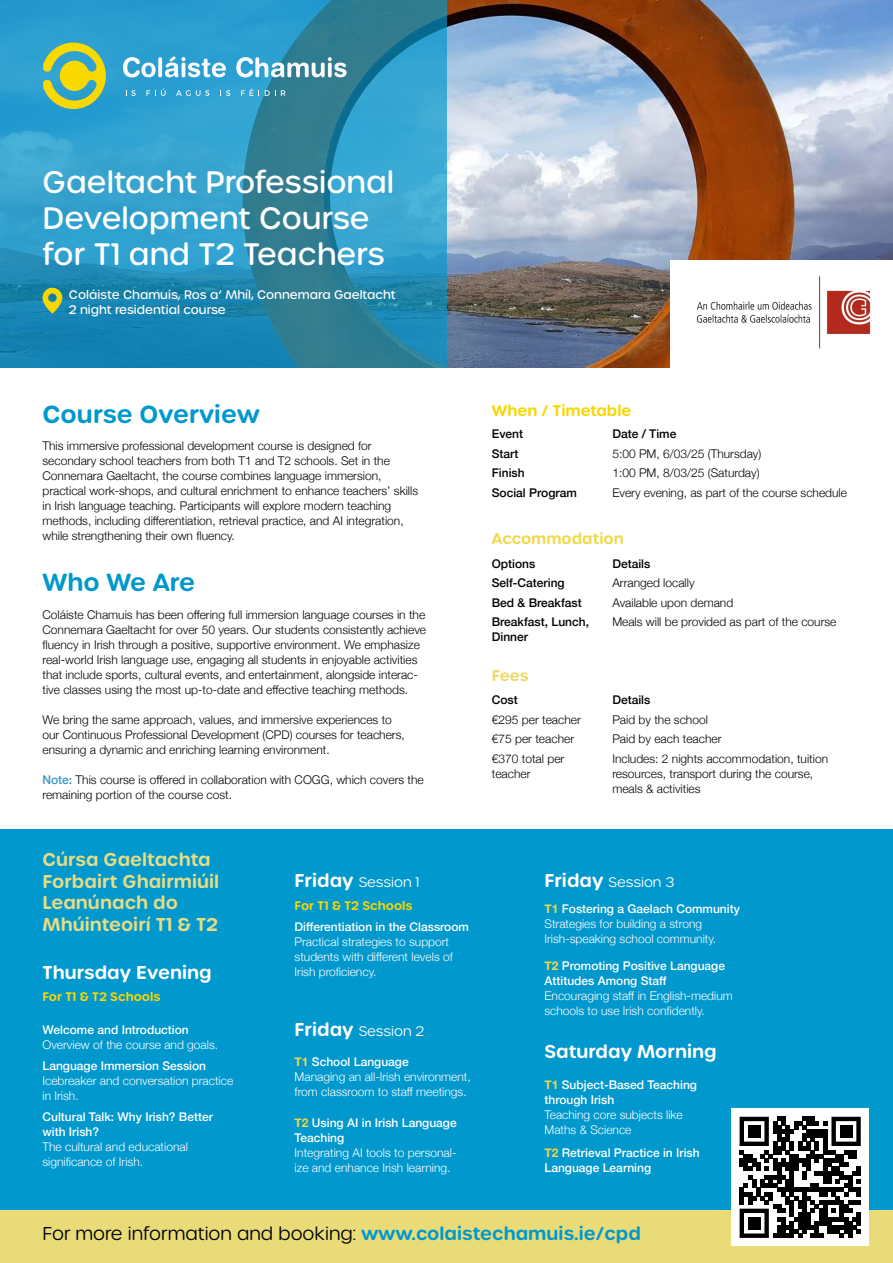
<style>
.page{position:relative;width:893px;height:1263px;background:#fff}
.page>*{position:absolute;margin:0;border:0;box-sizing:border-box;transform-origin:0 0}
.t1{font:500 30px/36px "Urbane Rounded";color:#fff}
.t2{font:600 24px "Urbane Rounded";color:#0098cd}
.t3{font:600 18px/21.6px "Urbane Rounded";color:#e6dc85}
.t4{font:300 18px "Urbane Rounded";color:#020203}
.t5{font:600 18px "Urbane Rounded";color:#fff}
.t6{font:600 15px "Urbane Rounded";color:#f7d702}
.t7{font:600 15px "Urbane Rounded";color:#f1d84a}
.t8{font:600 15px "Urbane Rounded";color:#edda65}
.t9{font:300 13.5px "Urbane Rounded";color:#fff}
.t10{font:300 12px/15px "Helvetica Neue";color:#020203}
.t11{font:300 12px/15px "Helvetica Neue";color:#fff}
.t12{font:500 12px/15px "Helvetica Neue";color:#fff}
.t13{font:500 12px/19.5px "Helvetica Neue";color:#020203}
.t14{font:500 12px/15px "Urbane Rounded";color:#fff}
.t15{font:600 12px "Urbane Rounded";color:#f7d702}
.s1{font-weight:500;color:#3c96c8}
.s2{font-weight:600;font-size:18px}
.s3{font-weight:700;color:#f1d84a}
.s4{font-weight:500}
.s5{font-weight:600;color:#0098cd}
</style>
<div class="page">
<div style="left:0;top:829px;width:893px;height:382px;background:#0098cd"></div>
<img style="left:446px;top:0;width:447px;height:368px">
<svg style="left:0;top:0;width:446px;height:368px;background:#2b92ba"></svg>
<svg style="left:123px;top:57px;width:33px;height:20px"></svg>
<svg style="left:158px;top:57px;width:4px;height:20px"></svg>
<svg style="left:165px;top:56px;width:61px;height:21px"></svg>
<svg style="left:236px;top:57px;width:111px;height:20px"></svg>
<svg style="left:126px;top:90px;width:10px;height:6px"></svg>
<svg style="left:146px;top:88px;width:20px;height:8px"></svg>
<svg style="left:176px;top:90px;width:33px;height:6px"></svg>
<svg style="left:220px;top:90px;width:10px;height:6px"></svg>
<svg style="left:241px;top:88px;width:18px;height:8px"></svg>
<svg style="left:265px;top:90px;width:20px;height:6px"></svg>
<svg style="left:43px;top:43px;width:63px;height:66px;background:#98bd61"></svg>
<svg style="left:43px;top:288px;width:19px;height:26px"></svg>
<div style="left:0;top:1211px;width:893px;height:52px;background:#e9dc78"></div>
<div style="left:731px;top:1108px;width:138px;height:138px;background:#fff"></div>
<svg style="left:740px;top:1117px;width:121px;height:121px"></svg>
<div style="left:748px;top:1125px;width:12px;height:13px;background:#000"></div>
<div style="left:840px;top:1125px;width:12px;height:13px;background:#000"></div>
<div style="left:748px;top:1217px;width:12px;height:12px;background:#000"></div>
<img style="left:670px;top:260px;width:223px;height:108px">
<h1 class="t1" style="left:43px;top:164px;width:353px">Gaeltacht Professional<br>Development Course for T1 and T2 Teachers</h1>
<p class="t14" style="left:69px;top:287px;width:328px">Coláiste Chamuis, Ros a’ Mhíl, Connemara Gaeltacht<br>2 night residential course</p>
<h2 class="t2" style="left:43px;top:398px;width:219px">Course Overview</h2>
<p class="t10" style="left:43px;top:437px;width:377px">This immersive professional development course is designed for secondary school teachers from both T1 and T2 schools. Set in the Connemara Gaeltacht, the course combines language immersion, practical work-shops, and cultural enrichment to enhance teachers’ skills in Irish language teaching. Participants will explore modern teaching methods, including differentiation, retrieval practice, and AI integration, while strengthening their own fluency.</p>
<h2 class="t2" style="left:43px;top:566px;width:154px">Who We Are</h2>
<p class="t10" style="left:43px;top:607px;width:385px">Coláiste Chamuis has been offering full immersion language courses in the Connemara Gaeltacht for over 50 years. Our students consistently achieve fluency in Irish through a positive, supportive environment. We emphasize real-world Irish language use, engaging all students in enjoyable activities that include sports, cultural events, and entertainment, alongside interac&shy;tive classes using the most up-to-date and effective teaching methods.</p>
<p class="t10" style="left:43px;top:712px;width:364px">We bring the same approach, values, and immersive experiences to our Continuous Professional Development (CPD) courses for teachers, ensuring a dynamic and enriching learning environment.</p>
<p class="t10" style="left:43px;top:772px;width:383px"><span class="s1">Note:</span> This course is offered in collaboration with COGG, which covers the remaining portion of the course cost.</p>
<h3 class="t3" style="left:43px;top:849px;width:178px">Cúrsa Gaeltachta<br>Forbairt Ghairmiúil<br>Leanúnach do<br>Mhúinteoirí T1 &amp; T2</h3>
<h3 class="t5" style="left:43px;top:960px;width:171px">Thursday Evening</h3>
<p class="t15" style="left:43px;top:988px;width:119px">For T1 &amp; T2 Schools</p>
<p class="t12" style="left:43px;top:1021px;width:148px">Welcome and Introduction</p>
<p class="t11" style="left:43px;top:1036px;width:177px">Overview of the course and goals.</p>
<p class="t12" style="left:43px;top:1057px;width:165px">Language Immersion Session</p>
<p class="t11" style="left:43px;top:1072px;width:192px">Icebreaker and conversation practice in Irish.</p>
<p class="t12" style="left:43px;top:1108px;width:172px">Cultural Talk: Why Irish? Better with Irish?</p>
<p class="t11" style="left:43px;top:1138px;width:147px">The cultural and educational significance of Irish.</p>
<p class="t9" style="left:295px;top:873px;width:126px"><span class="s2">Friday</span> Session 1</p>
<p class="t15" style="left:295px;top:898px;width:119px">For T1 &amp; T2 Schools</p>
<p class="t12" style="left:295px;top:918px;width:176px">Differentiation in the Classroom</p>
<p class="t11" style="left:295px;top:933px;width:160px">Practical strategies to support students with different levels of<br>Irish proficiency.</p>
<p class="t9" style="left:295px;top:1022px;width:131px"><span class="s2">Friday</span> Session 2</p>
<p class="t11" style="left:295px;top:1053px;width:178px"><span class="s3">T1</span> <span class="s4">School Language<br></span>Managing an all-Irish environment, from classroom to staff meetings.</p>
<p class="t12" style="left:295px;top:1114px;width:164px"><span class="s3">T2</span> Using AI in Irish Language<br>Teaching</p>
<p class="t11" style="left:295px;top:1144px;width:163px">Integrating AI tools to personal&shy;ize and enhance Irish learning.</p>
<p class="t6" style="left:492px;top:400px;width:141px">When / Timetable</p>
<p class="t13" style="left:492px;top:423px;width:86px">Event<br>Start<br>Finish<br>Social Program</p>
<p class="t13" style="left:612px;top:423px;width:66px">Date / Time</p>
<p class="t10" style="left:612px;top:443px;width:236px;line-height:19.5px">5:00 PM, 6/03/25 (Thursday)<br>1:00 PM, 8/03/25 (Saturday)<br>Every evening, as part of the course schedule</p>
<p class="t7" style="left:492px;top:529px;width:133px">Accommodation</p>
<p class="t13" style="left:492px;top:553px;width:99px">Options<br>Self-Catering<br>Bed &amp; Breakfast<br>Breakfast, Lunch,</p>
<p class="t13" style="left:492px;top:626px;width:38px">Dinner</p>
<p class="t13" style="left:612px;top:553px;width:40px">Details</p>
<p class="t10" style="left:612px;top:572px;width:226px;line-height:19.5px">Arranged locally<br>Available upon demand<br>Meals will be provided as part of the course</p>
<p class="t8" style="left:492px;top:665px;width:38px">Fees</p>
<p class="t13" style="left:492px;top:689px;width:28px">Cost</p>
<p class="t10" style="left:492px;top:709px;width:90px;line-height:19.5px">€295 per teacher €75 per teacher €370 total per</p>
<p class="t10" style="left:492px;top:765px;width:40px">teacher</p>
<p class="t13" style="left:612px;top:689px;width:40px">Details</p>
<p class="t10" style="left:612px;top:709px;width:217px;line-height:19.5px">Paid by the school<br>Paid by each teacher<br>Includes: 2 nights accommodation, tuition</p>
<p class="t10" style="left:612px;top:765px;width:202px">resources, transport during the course, meals &amp; activities</p>
<p class="t9" style="left:544px;top:873px;width:131px"><span class="s2">Friday</span> Session 3</p>
<p class="t11" style="left:544px;top:900px;width:197px"><span class="s3">T1</span> <span class="s4">Fostering a Gaelach Community<br></span>Strategies for building a strong<br>Irish-speaking school community.</p>
<p class="t12" style="left:544px;top:957px;width:182px"><span class="s3">T2</span> Promoting Positive Language<br>Attitudes Among Staff</p>
<p class="t11" style="left:544px;top:987px;width:190px">Encouraging staff in English-medium schools to use Irish confidently.</p>
<h3 class="t5" style="left:544px;top:1039px;width:174px">Saturday Morning</h3>
<p class="t12" style="left:544px;top:1076px;width:154px"><span class="s3">T1</span> Subject-Based Teaching through Irish</p>
<p class="t11" style="left:544px;top:1106px;width:140px">Teaching core subjects like<br>Maths &amp; Science</p>
<p class="t12" style="left:544px;top:1144px;width:157px"><span class="s3">T2</span> Retrieval Practice in Irish<br>Language Learning</p>
<h3 class="t4" style="left:43px;top:1222px;width:600px">For more information and booking: <span class="s5">www.colaistechamuis.ie/cpd</span></h3>
</div>
